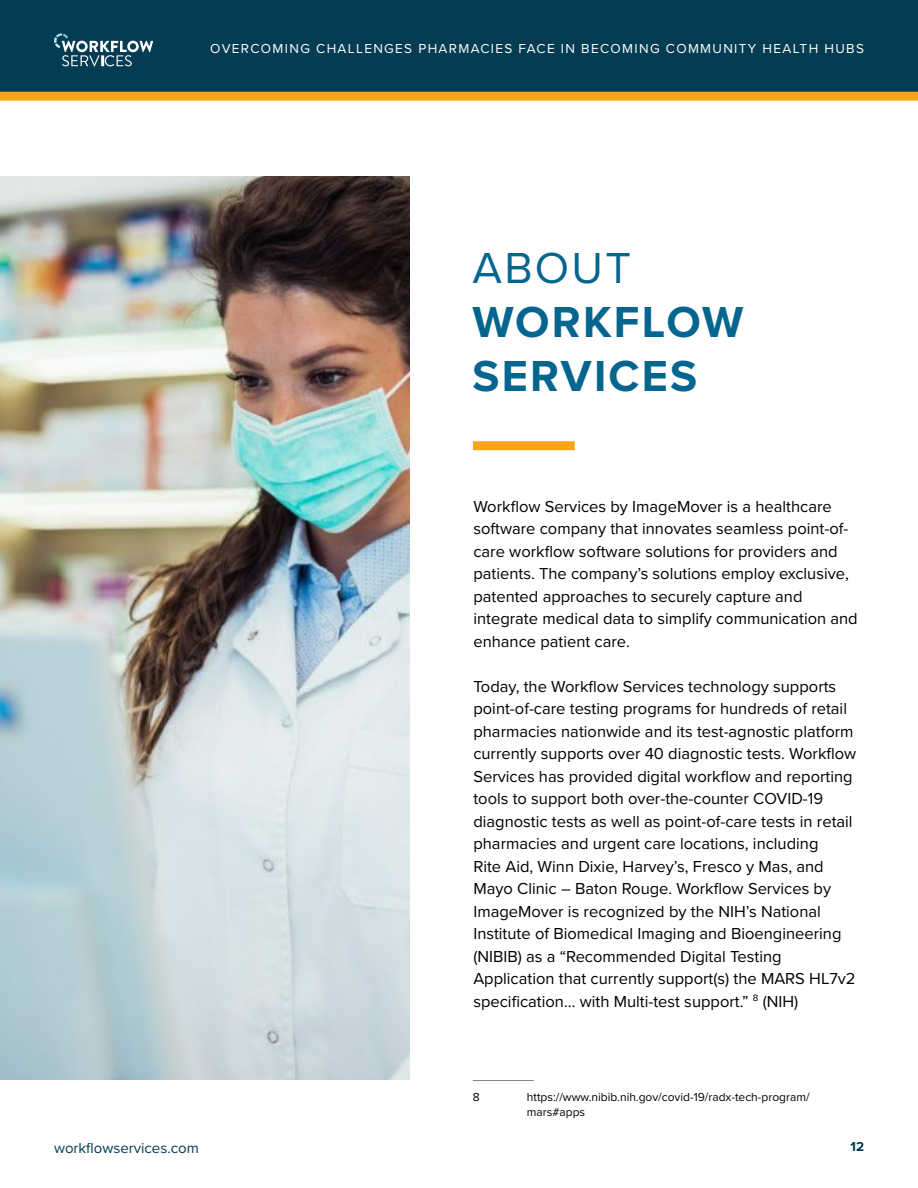
<style>
.page{position:relative;width:918px;height:1188px;background:#fff}
.page>*{position:absolute;margin:0;border:0;box-sizing:border-box;transform-origin:0 0}
.t1{font:700 45px/54px "Proxima Nova";letter-spacing:.05em;color:#04658e}
.Body{font:16.5px/22.5px "Proxima Nova";color:#000}
.t2{font:15px "Proxima Nova";color:#033c53}
.t3{font:13.5px "Proxima Nova";letter-spacing:.1em;color:#fff}
.t4{font:700 13.5px "Proxima Nova";color:#033c53}
.t5{font:12px/14.4px "Proxima Nova";color:#000}
.s1{font-weight:400}
</style>
<div class="page">
<img style="left:0;top:176px;width:409px;height:904px">
<div style="left:473px;top:441px;width:102px;height:9px;background:#faa41a"></div>
<hr style="left:473px;top:1080px;width:61px;height:1px;background:#000">
<div style="left:0;top:0;width:918px;height:96px;background:#033c53"></div>
<svg style="left:54px;top:33px;width:99px;height:33px"></svg>
<div style="left:0;top:92px;width:918px;height:9px;background:#faa41a"></div>
<p class="t3" style="left:210px;top:39px;width:655px">OVERCOMING CHALLENGES PHARMACIES FACE IN BECOMING COMMUNITY HEALTH HUBS</p>
<p class="t2" style="left:54px;top:1136px;width:146px">workflowservices.com</p>
<p class="t1" style="left:472px;top:240px;width:272px"><span class="s1">ABOUT<br></span>WORKFLOW<br>SERVICES</p>
<p class="Body" style="left:473px;top:494px;width:386px">Workflow Services by ImageMover is a healthcare software company that innovates seamless point-of&shy;care workflow software solutions for providers and patients. The company’s solutions employ exclusive, patented approaches to securely capture and integrate medical data to simplify communication and enhance patient care.</p>
<p class="Body" style="left:473px;top:674px;width:385px">Today, the Workflow Services technology supports point-of-care testing programs for hundreds of retail pharmacies nationwide and its test-agnostic platform currently supports over 40 diagnostic tests. Workflow Services has provided digital workflow and reporting tools to support both over-the-counter COVID-19 diagnostic tests as well as point-of-care tests in retail pharmacies and urgent care locations, including<br>Rite Aid, Winn Dixie, Harvey’s, Fresco y Mas, and Mayo Clinic – Baton Rouge. Workflow Services by ImageMover is recognized by the NIH’s National Institute of Biomedical Imaging and Bioengineering (NIBIB) as a “Recommended Digital Testing Application that currently support(s) the MARS HL7v2 specification… with Multi-test support.” <sup>8</sup> (NIH)</p>
<p class="t5" style="left:473px;top:1090px;width:8px">8</p>
<p class="t5" style="left:527px;top:1090px;width:284px">https://www.nibib.nih.gov/covid-19/radx-tech-program/ mars#apps</p>
<p class="t4" style="left:851px;top:1137px;width:15px">12</p>
</div>
